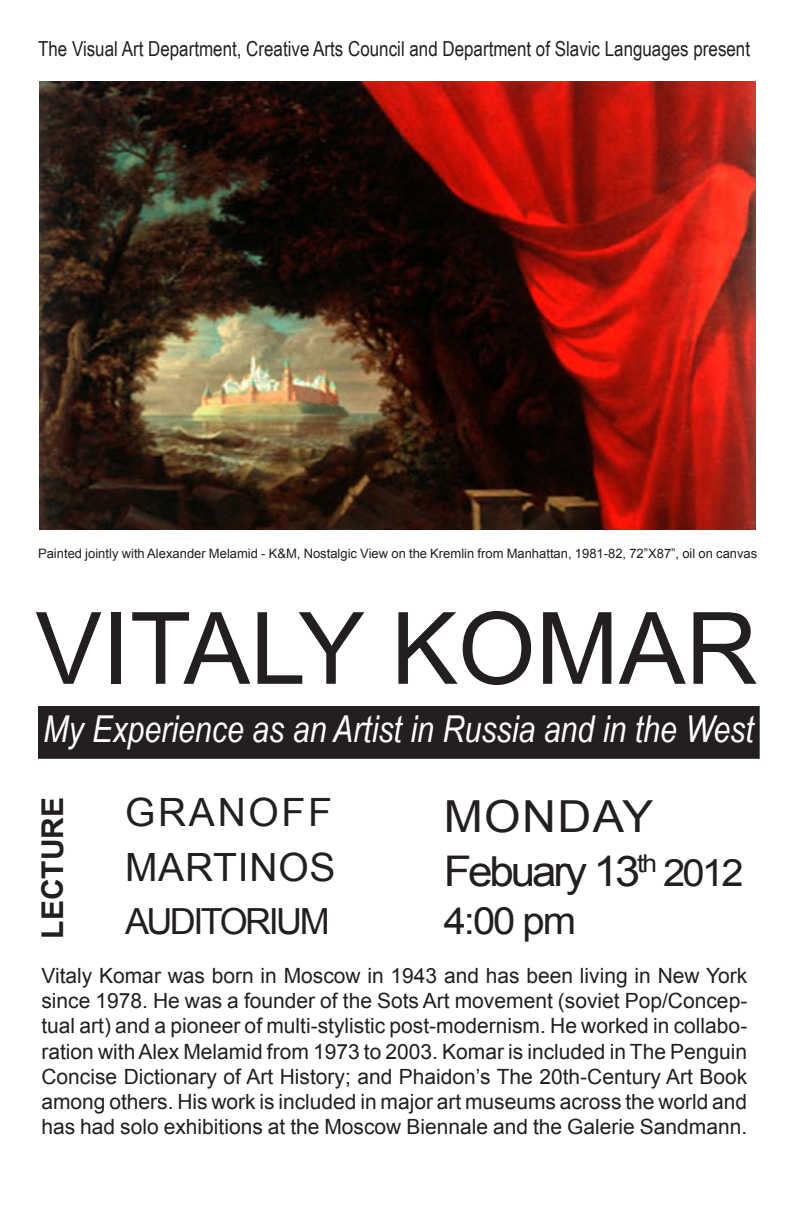
<style>
.page{position:relative;width:792px;height:1224px;background:#fff}
.page>*{position:absolute;margin:0;border:0;box-sizing:border-box;transform-origin:0 0}
.t1{font:100px "Arial";color:#231f20}
.t2{font:44.2px "Arial";letter-spacing:.03em;color:#231f20;scale:1.06 1}
.t3{font:41.4px "Arial";letter-spacing:-.07em;color:#231f20;scale:1.06 1}
.t4{font:39px "Arial";letter-spacing:.02em;color:#231f20}
.t5{font:39px "Arial";letter-spacing:.07em;color:#231f20}
.t6{font:37.6px "Arial";color:#231f20;scale:1.06 1}
.t7{font:italic 37px "Arial Narrow";color:#fff}
.t8{font:36px "Arial";letter-spacing:-.07em;color:#231f20}
.t9{font:700 30px "Arial";color:#231f20}
.t10{font:21px/25.2px "Arial";color:#231f20;text-align:justify}
.t11{font:20.7px "Arial Narrow";color:#231f20}
.t12{font:13px "Arial";color:#231f20}
.s1{font-size:42.3px}
.s2{font-size:37.6px}
</style>
<div class="page">
<div style="left:39px;top:706px;width:720px;height:52px;background:#231f20"></div>
<div style="left:38px;top:706px;width:722px;height:53px;border:1px solid #231f20"></div>
<img style="left:40px;top:82px;width:716px;height:448px">
<p class="t11" style="left:38px;top:34px;width:714px">The Visual Art Department, Creative Arts Council and Department of Slavic Languages present</p>
<p class="t12" style="left:38px;top:545px;width:721px">Painted jointly with Alexander Melamid - K&amp;M, Nostalgic View on the Kremlin from Manhattan, 1981-82, 72”X87”, oil on canvas</p>
<p class="t1" style="left:35px;top:583px;width:724px">VITALY KOMAR</p>
<p class="t7" style="left:43px;top:703px;width:712px">My Experience as an Artist in Russia and in the West</p>
<p class="t9" style="left:33px;top:939px;width:143px;rotate:-90deg">LECTURE</p>
<p class="t5" style="left:125px;top:787px;width:209px">GRANOFF</p>
<p class="t4" style="left:125px;top:842px;width:212px">MARTINOS</p>
<p class="t8" style="left:125px;top:898px;width:206px">AUDITORIUM</p>
<p class="t2" style="left:444px;top:788px;width:199px">MONDAY</p>
<p class="t3" style="left:444px;top:844px;width:284px"><span class="s1">F</span>ebuary <span class="s1">13</span><sup>th</sup> <span class="s2">2012</span></p>
<p class="t6" style="left:444px;top:896px;width:127px">4:00 pm</p>
<p class="t10" style="left:41px;top:963px;width:707px">Vitaly Komar was born in Moscow in 1943 and has been living in New York since 1978. He was a founder of the Sots Art movement (soviet Pop/Concep&shy;tual art) and a pioneer of multi-stylistic post-modernism. He worked in collabo&shy;ration with Alex Melamid from 1973 to 2003. Komar is included in The Penguin Concise Dictionary of Art History; and Phaidon’s The 20th-Century Art Book among others. His work is included in major art museums across the world and has had solo exhibitions at the Moscow Biennale and the Galerie Sandmann.</p>
</div>
